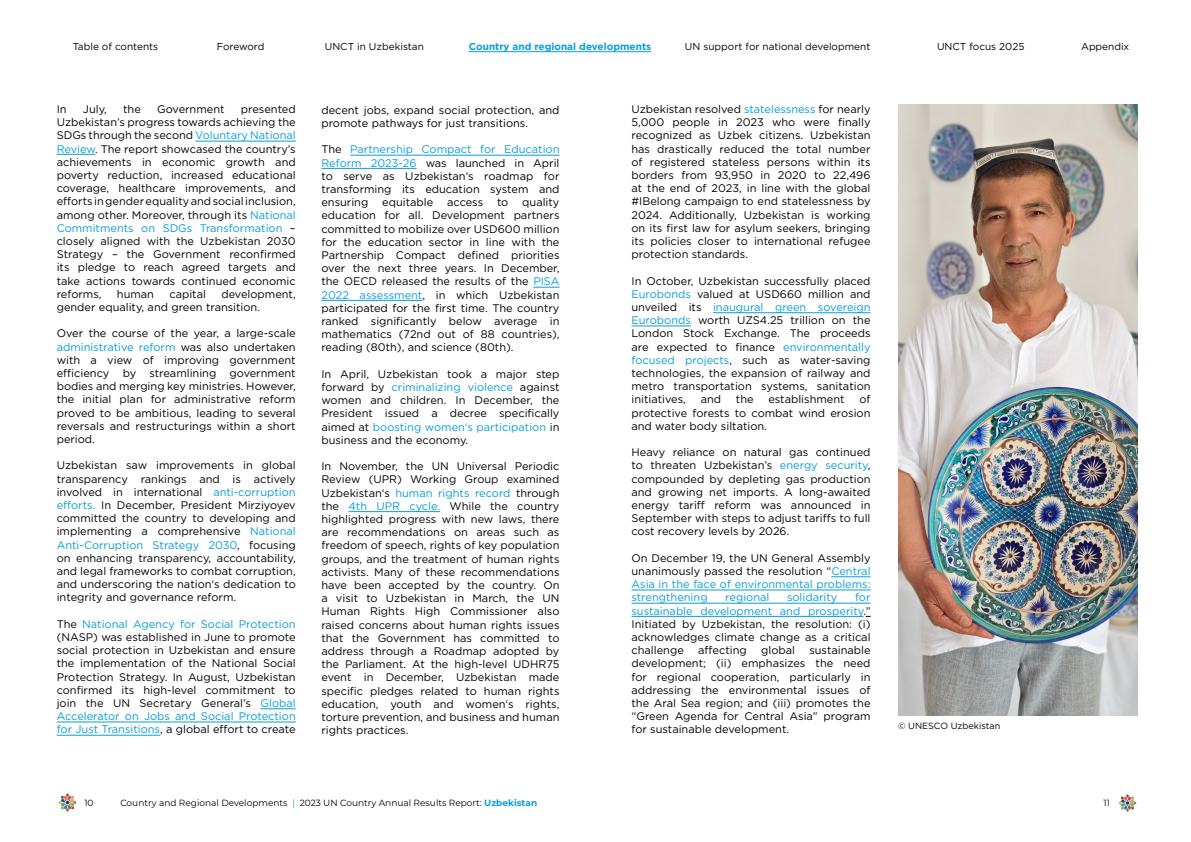
<style>
.page{position:relative;width:1191px;height:842px;background:#fff}
.page>*{position:absolute;margin:0;border:0;box-sizing:border-box;transform-origin:0 0}
.t1{font:11px/13.2px "Gotham Pro";color:#020203;text-align:justify}
.t2{font:11px "Gotham Pro";color:#089dd9}
.t3{font:10px "Gotham Pro";color:#020203}
.t4{font:700 10px "Gotham Pro";color:#089dd9}
.t5{font:10px "Gotham Pro";letter-spacing:-.02em;color:#020203}
.t6{font:9px "Montserrat";color:#020203}
.t7{font:9px "Gotham Pro";color:#020203}
.s1{color:#089dd9}
.s2{font-weight:700;color:#089dd9}
</style>
<div class="page">
<hr style="left:195px;top:141px;width:101px;height:1px;background:#089dd9">
<hr style="left:57px;top:154px;width:38px;height:1px;background:#089dd9">
<hr style="left:260px;top:709px;width:36px;height:1px;background:#089dd9">
<hr style="left:57px;top:722px;width:239px;height:1px;background:#089dd9">
<hr style="left:57px;top:735px;width:103px;height:1px;background:#089dd9">
<hr style="left:350px;top:155px;width:209px;height:1px;background:#089dd9">
<hr style="left:321px;top:168px;width:96px;height:1px;background:#089dd9">
<svg style="left:533px;top:287px;width:26px;height:1px"></svg>
<hr style="left:321px;top:300px;width:101px;height:1px;background:#089dd9">
<hr style="left:348px;top:511px;width:92px;height:1px;background:#089dd9">
<hr style="left:713px;top:313px;width:157px;height:1px;background:#089dd9">
<hr style="left:631px;top:326px;width:60px;height:1px;background:#089dd9">
<hr style="left:831px;top:577px;width:39px;height:1px;background:#089dd9">
<hr style="left:631px;top:590px;width:239px;height:1px;background:#089dd9">
<hr style="left:631px;top:603px;width:239px;height:1px;background:#089dd9">
<hr style="left:631px;top:616px;width:232px;height:1px;background:#089dd9">
<img style="left:898px;top:105px;width:239px;height:611px">
<hr style="left:469px;top:52px;width:182px;height:1px;background:#089dd9">
<img style="left:58px;top:794px;width:18px;height:17px">
<img style="left:1118px;top:794px;width:18px;height:18px">
<p class="t3" style="left:73px;top:41px;width:87px">Table of contents</p>
<p class="t5" style="left:217px;top:41px;width:49px">Foreword</p>
<p class="t3" style="left:325px;top:41px;width:101px">UNCT in Uzbekistan</p>
<p class="t4" style="left:469px;top:41px;width:184px">Country and regional developments</p>
<p class="t3" style="left:685px;top:41px;width:187px">UN support for national development</p>
<p class="t3" style="left:937px;top:41px;width:89px">UNCT focus 2025</p>
<p class="t3" style="left:1081px;top:41px;width:50px">Appendix</p>
<p class="t1" style="left:57px;top:102px;width:240px;text-indent:184px">presented Uzbekistan’s progress towards achieving the SDGs through the second <span class="s1">Voluntary National Review</span>. The report showcased the country’s achievements in economic growth and poverty reduction, increased educational coverage, healthcare improvements, and efforts in gender equality and social inclusion, among other. Moreover, through its <span class="s1">National Commitments on SDGs Transformation</span> – closely aligned with the Uzbekistan 2030<br>Strategy – the Government reconfirmed its pledge to reach agreed targets and take actions towards continued economic reforms,</p>
<p class="t1" style="left:57px;top:102px;width:11px">In</p>
<p class="t1" style="left:83px;top:102px;width:26px">July,</p>
<p class="t1" style="left:123px;top:102px;width:19px">the</p>
<p class="t1" style="left:157px;top:102px;width:69px">Government</p>
<p class="t1" style="left:57px;top:287px;width:240px;text-indent:165px">development, gender equality, and green transition.</p>
<p class="t1" style="left:57px;top:327px;width:240px">Over the course of the year, a large-scale <span class="s1">administrative reform</span> was also undertaken with a view of improving government efficiency by streamlining government bodies and merging key ministries. However, the initial plan for administrative reform proved to be ambitious, leading to several reversals and restructurings within a short period.</p>
<p class="t1" style="left:57px;top:459px;width:240px">Uzbekistan saw improvements in global transparency rankings and is actively involved in international <span class="s1">anti-corruption efforts.</span> In December, President Mirziyoyev committed the country to developing and implementing a comprehensive <span class="s1">National Anti-Corruption Strategy 2030</span>, focusing on enhancing transparency, accountability, and legal frameworks to combat corruption, and underscoring the nation‘s dedication to integrity and governance reform.</p>
<p class="t1" style="left:57px;top:617px;width:240px">The <span class="s1">National Agency for Social Protection </span>(NASP) was established in June to promote social protection in Uzbekistan and ensure the implementation of the National Social Protection Strategy. In August, Uzbekistan confirmed its high-level commitment to join the UN Secretary General’s <span class="s1">Global Accelerator on Jobs and Social Protection for Just Transitions</span>, a global effort to create</p>
<p class="t1" style="left:117px;top:287px;width:39px">human</p>
<p class="t1" style="left:169px;top:287px;width:38px">capital</p>
<p class="t1" style="left:321px;top:103px;width:239px">decent jobs, expand social protection, and promote pathways for just transitions.</p>
<p class="t1" style="left:321px;top:143px;width:239px">The <span class="s1">Partnership Compact for Education Reform 2023-26</span> was launched in April to serve as Uzbekistan‘s roadmap for transforming its education system and ensuring</p>
<p class="t1" style="left:321px;top:196px;width:239px;text-indent:201px">quality education for all. Development partners committed to mobilize over USD600 million for the education sector in line with the Partnership Compact defined priorities over the next three years. In December, the OECD released the results of the <span class="s1">PISA 2022 assessment</span>, in which Uzbekistan participated for the first time. The country ranked significantly below average in mathematics (72nd out of 88 countries), reading (80th), and science (80th).</p>
<p class="t1" style="left:321px;top:367px;width:239px">In April, Uzbekistan took a major step forward by <span class="s1">criminalizing violence</span> against women and children. In December, the President issued a decree specifically aimed at <span class="s1">boosting women‘s participation</span> in business and the economy.</p>
<p class="t1" style="left:321px;top:460px;width:239px">In November, the UN Universal Periodic Review (UPR) Working Group examined Uzbekistan‘s <span class="s1">human rights record</span> through the <span class="s1">4th UPR cycle.</span> While the country highlighted progress with new laws, there are recommendations on areas such as freedom of speech, rights of key population groups, and the treatment of human rights activists. Many of these recommendations have been accepted by the country. On a visit to Uzbekistan in March, the UN Human Rights High Commissioner also raised concerns about human rights issues that the Government has committed to address through a Roadmap adopted by the Parliament. At the high-level UDHR75 event in December, Uzbekistan made specific pledges related to human rights education, youth and women‘s rights, torture prevention, and business and human rights practices.</p>
<p class="t1" style="left:382px;top:196px;width:53px">equitable</p>
<p class="t1" style="left:447px;top:196px;width:37px">access</p>
<p class="t1" style="left:497px;top:196px;width:13px">to</p>
<p class="t1" style="left:631px;top:102px;width:240px">Uzbekistan resolved <span class="s1">statelessness</span> for nearly 5,000 people in 2023 who were finally recognized as Uzbek citizens. Uzbekistan has drastically reduced the total number of registered stateless persons within its borders from 93,950 in 2020 to 22,496 at the end of 2023, in line with the global #IBelong campaign to end statelessness by 2024. Additionally, Uzbekistan is working on its first law for asylum seekers, bringing its policies closer to international refugee protection standards.</p>
<p class="t1" style="left:631px;top:274px;width:240px">In October, Uzbekistan successfully placed <span class="s1">Eurobonds</span> valued at USD660 million and unveiled its <span class="s1">inaugural green sovereign Eurobonds</span> worth UZS4.25 trillion on the London Stock Exchange. The proceeds are expected to finance <span class="s1">environmentally focused projects</span>, such as water-saving technologies, the expansion of railway and metro transportation systems, sanitation initiatives,</p>
<p class="t1" style="left:631px;top:393px;width:240px;text-indent:228px">of protective forests to combat wind erosion and water body siltation.</p>
<p class="t1" style="left:631px;top:446px;width:240px">Heavy reliance on natural gas continued to threaten Uzbekistan’s <span class="s1">energy security</span>, compounded by depleting gas production and growing net imports. A long-awaited energy tariff reform was announced in September with steps to adjust tariffs to full cost recovery levels by 2026.</p>
<p class="t1" style="left:631px;top:551px;width:240px">On December 19, the UN General Assembly unanimously passed the resolution “<span class="s1">Central Asia in the face of environmental problems: strengthening</span></p>
<p class="t1" style="left:700px;top:393px;width:22px">and</p>
<p class="t1" style="left:736px;top:393px;width:19px">the</p>
<p class="t1" style="left:768px;top:393px;width:78px">establishment</p>
<p class="t1" style="left:631px;top:591px;width:240px;text-indent:223px"><span class="s1">for sustainable development and prosperity</span>.” Initiated by Uzbekistan, the resolution: (i) acknowledges climate change as a critical challenge</p>
<p class="t2" style="left:725px;top:591px;width:46px">regional</p>
<p class="t2" style="left:787px;top:591px;width:52px">solidarity</p>
<p class="t1" style="left:698px;top:644px;width:50px">affecting</p>
<p class="t1" style="left:761px;top:644px;width:35px">global</p>
<p class="t1" style="left:631px;top:644px;width:240px;text-indent:178px">sustainable development; (ii) emphasizes the need for regional cooperation, particularly in addressing the environmental issues of the Aral Sea region; and (iii) promotes the “Green Agenda for Central Asia” program for sustainable development.</p>
<p class="t7" style="left:898px;top:721px;width:104px">© UNESCO Uzbekistan</p>
<p class="t6" style="left:84px;top:796px;width:11px">10</p>
<p class="t6" style="left:120px;top:796px;width:418px">Country and Regional Developments <span class="s1">|</span> 2023 UN Country Annual Results Report: <span class="s2">Uzbekistan</span></p>
<p class="t6" style="left:1103px;top:796px;width:8px">11</p>
</div>
